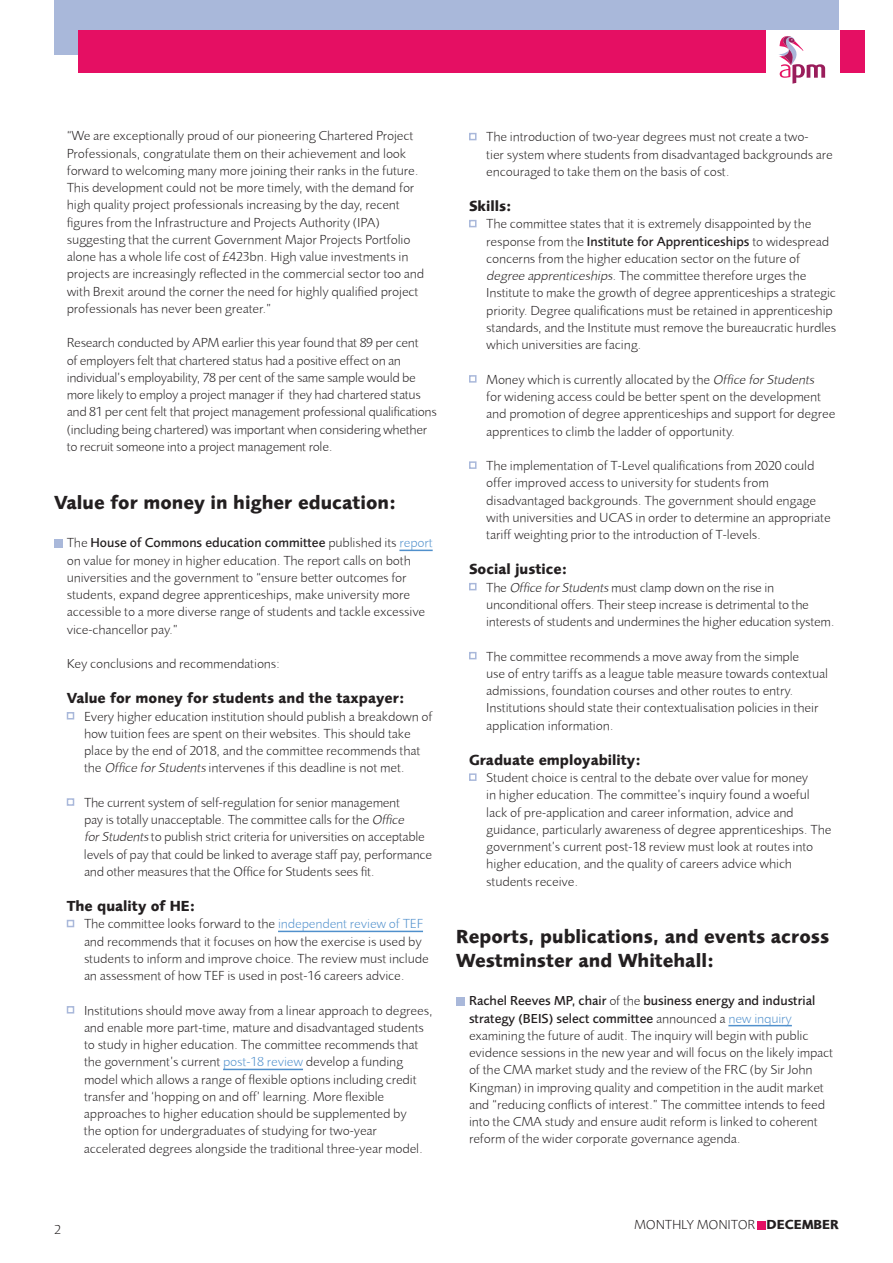
<style>
.page{position:relative;width:893px;height:1263px;background:#fff}
.page>*{position:absolute;margin:0;border:0;box-sizing:border-box;transform-origin:0 0}
.t1{font:700 19.5px/23.4px "Foundry Sans";color:#231f20}
.t2{font:700 15px "Foundry Sans";color:#231f20}
.t3{font:300 13.5px/17.2px "Foundry Sans";color:#231f20}
.s1{font-weight:500}
.s2{color:#5090cc}
.s3{font-style:italic}
.s4{font-weight:700}
</style>
<div class="page">
<div style="left:54px;top:0;width:785px;height:54px;background:#a9b8da"></div>
<div style="left:78px;top:30px;width:787px;height:42px;background:#e50f63"></div>
<div style="left:766px;top:30px;width:74px;height:61px;background:#fff"></div>
<svg style="left:779px;top:36px;width:46px;height:48px"></svg>
<hr style="left:399px;top:550px;width:34px;height:1px;background:#5090cc">
<hr style="left:278px;top:931px;width:145px;height:1px;background:#5090cc">
<hr style="left:223px;top:1069px;width:80px;height:1px;background:#5090cc">
<div style="left:54px;top:539px;width:9px;height:8px;background:#a9b8da"></div>
<svg style="left:67px;top:712px;width:7px;height:7px"></svg>
<svg style="left:67px;top:798px;width:7px;height:8px"></svg>
<svg style="left:67px;top:920px;width:7px;height:7px"></svg>
<svg style="left:67px;top:1006px;width:7px;height:7px"></svg>
<hr style="left:728px;top:1025px;width:64px;height:1px;background:#5090cc">
<svg style="left:469px;top:133px;width:7px;height:7px"></svg>
<svg style="left:469px;top:220px;width:7px;height:7px"></svg>
<svg style="left:469px;top:375px;width:7px;height:8px"></svg>
<svg style="left:469px;top:461px;width:7px;height:8px"></svg>
<svg style="left:469px;top:583px;width:7px;height:7px"></svg>
<svg style="left:469px;top:652px;width:7px;height:7px"></svg>
<svg style="left:469px;top:773px;width:7px;height:8px"></svg>
<div style="left:456px;top:997px;width:9px;height:8px;background:#a9b8da"></div>
<div style="left:757px;top:1221px;width:9px;height:8px;background:#e50f63"></div>
<p class="t3" style="left:67px;top:127px;width:359px">“We are exceptionally proud of our pioneering Chartered Project Professionals, congratulate them on their achievement and look forward to welcoming many more joining their ranks in the future.<br>This development could not be more timely, with the demand for high quality project professionals increasing by the day, recent figures from the Infrastructure and Projects Authority (IPA) suggesting that the current Government Major Projects Portfolio alone has a whole life cost of £423bn. High value investments in projects are increasingly reflected in the commercial sector too and with Brexit around the corner the need for highly qualified project professionals has never been greater.”</p>
<p class="t3" style="left:67px;top:334px;width:371px">Research conducted by APM earlier this year found that 89 per cent<br>of employers felt that chartered status had a positive effect on an individual’s employability, 78 per cent of the same sample would be more likely to employ a project manager if they had chartered status and 81 per cent felt that project management professional qualifications (including being chartered) was important when considering whether to recruit someone into a project management role.</p>
<h1 class="t1" style="left:54px;top:490px;width:344px">Value for money in higher education:</h1>
<p class="t3" style="left:67px;top:534px;width:367px">The <span class="s1">House of Commons education committee</span> published its <span class="s2">report </span>on value for money in higher education. The report calls on both universities and the government to “ensure better outcomes for students, expand degree apprenticeships, make university more accessible to a more diverse range of students and tackle excessive vice-chancellor pay.”</p>
<p class="t3" style="left:67px;top:655px;width:215px">Key conclusions and recommendations:</p>
<p class="t2" style="left:67px;top:689px;width:339px">Value for money for students and the taxpayer:</p>
<p class="t3" style="left:84px;top:707px;width:350px">Every higher education institution should publish a breakdown of how tuition fees are spent on their websites. This should take place by the end of 2018, and the committee recommends that the <span class="s3">OfficeforStudents</span> intervenes if this deadline is not met.</p>
<p class="t3" style="left:84px;top:794px;width:349px">The current system of self-regulation for senior management<br>pay is totally unacceptable. The committee calls for the <span class="s3">Office forStudents</span>to publish strict criteria for universities on acceptable levels of pay that could be linked to average staff pay, performance and other measures that the Office for Students sees fit.</p>
<p class="t2" style="left:67px;top:897px;width:130px">The quality of HE:</p>
<p class="t3" style="left:84px;top:915px;width:346px">The committee looks forward to the <span class="s2">independent review of TEF </span>and recommends that it focuses on how the exercise is used by students to inform and improve choice. The review must include an assessment of how TEF is used in post-16 careers advice.</p>
<p class="t3" style="left:84px;top:1001px;width:350px">Institutions should move away from a linear approach to degrees, and enable more part-time, mature and disadvantaged students to study in higher education. The committee recommends that the government’s current <span class="s2">post-18 review</span> develop a funding model which allows a range of flexible options including credit transfer and ‘hopping on and off’ learning. More flexible approaches to higher education should be supplemented by<br>the option for undergraduates of studying for two-year accelerated degrees alongside the traditional three-year model.</p>
<p class="t3" style="left:486px;top:128px;width:348px">The introduction of two-year degrees must not create a two-<br>tier system where students from disadvantaged backgrounds are encouraged to take them on the basis of cost.</p>
<p class="t2" style="left:469px;top:197px;width:44px">Skills:</p>
<p class="t3" style="left:486px;top:215px;width:351px">The committee states that it is extremely disappointed by the response from the <span class="s1">Institute for Apprenticeships</span> to widespread concerns from the higher education sector on the future of <span class="s3">degree apprenticeships</span>. The committee therefore urges the Institute to make the growth of degree apprenticeships a strategic priority. Degree qualifications must be retained in apprenticeship standards, and the Institute must remove the bureaucratic hurdles which universities are facing.</p>
<p class="t3" style="left:486px;top:371px;width:351px">Money which is currently allocated by the <span class="s3">OfficeforStudents </span>for widening access could be better spent on the development and promotion of degree apprenticeships and support for degree apprentices to climb the ladder of opportunity.</p>
<p class="t3" style="left:486px;top:457px;width:346px">The implementation of T-Level qualifications from 2020 could offer improved access to university for students from disadvantaged backgrounds. The government should engage with universities and UCAS in order to determine an appropriate tariff weighting prior to the introduction of T-levels.</p>
<p class="t2" style="left:469px;top:560px;width:100px">Social justice:</p>
<p class="t3" style="left:486px;top:578px;width:350px">The <span class="s3">OfficeforStudents</span>must clamp down on the rise in unconditional offers. Their steep increase is detrimental to the interests of students and undermines the higher education system.</p>
<p class="t3" style="left:486px;top:647px;width:343px">The committee recommends a move away from the simple<br>use of entry tariffs as a league table measure towards contextual admissions, foundation courses and other routes to entry.<br>Institutions should state their contextualisation policies in their application information.</p>
<p class="t2" style="left:469px;top:751px;width:173px">Graduate employability:</p>
<p class="t3" style="left:486px;top:769px;width:346px">Student choice is central to the debate over value for money<br>in higher education. The committee’s inquiry found a woeful lack of pre-application and career information, advice and guidance, particularly awareness of degree apprenticeships. The government’s current post-18 review must look at routes into higher education, and the quality of careers advice which students receive.</p>
<h1 class="t1" style="left:456px;top:925px;width:374px">Reports, publications, and events across<br>Westminster and Whitehall:</h1>
<p class="t3" style="left:469px;top:992px;width:366px"><span class="s1">Rachel Reeves MP, chair</span> of the <span class="s1">business energy and industrial strategy (BEIS) select committee</span> announced a <span class="s2">new inquiry </span>examining the future of audit. The inquiry will begin with public evidence sessions in the new year and will focus on the likely impact of the CMA market study and the review of the FRC (by Sir John Kingman) in improving quality and competition in the audit market and “reducing conflicts of interest.” The committee intends to feed into the CMA study and ensure audit reform is linked to coherent reform of the wider corporate governance agenda.</p>
<p class="t3" style="left:54px;top:1221px;width:8px">2</p>
<p class="t3" style="left:634px;top:1216px;width:206px">MONTHLY MONITOR <span class="s4">DECEMBER</span></p>
</div>
